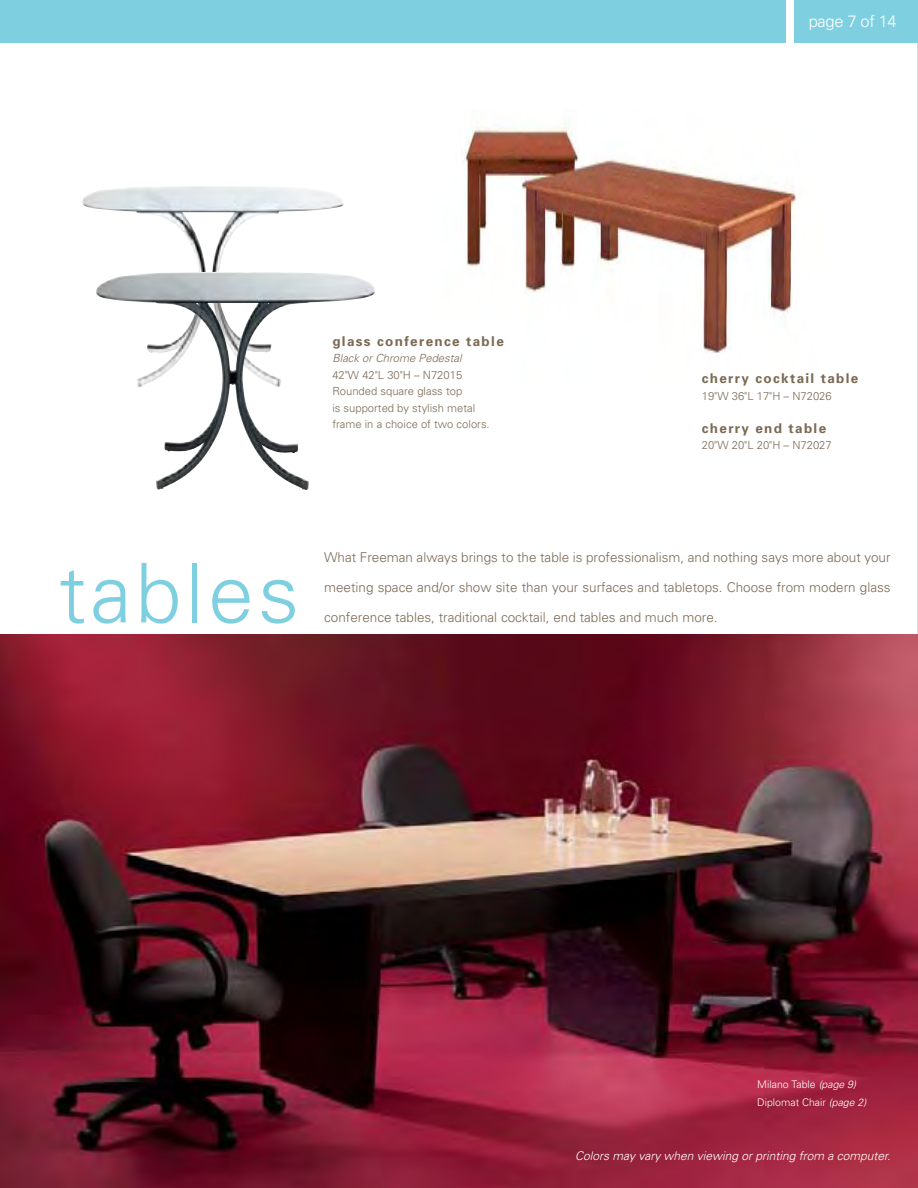
<style>
.page{position:relative;width:918px;height:1188px;background:#fff}
.page>*{position:absolute;margin:0;border:0;box-sizing:border-box;transform-origin:0 0}
.t1{font:300 82.5px "Univers";letter-spacing:.05em;color:#7ed0e0}
.t2{font:300 16.5px "Univers";letter-spacing:-.02em;color:#fff}
.t3{font:300 13.5px "Univers";color:#7c6a55}
.t4{font:700 13.5px "Univers";letter-spacing:.1em;color:#7c6a55}
.t5{font:italic 300 12px "Univers";color:#fff}
.t6{font:300 11.25px/16.5px "Univers";color:#7c6a55}
.t7{font:italic 300 11.25px "Univers";color:#7c6a55}
.t8{font:300 10.5px/18px "Univers";color:#fff}
.s1{font-style:italic}
</style>
<div class="page">
<hr style="left:917px;top:16px;width:1px;height:1149px;background:#d1d3d4">
<img style="left:464px;top:127px;width:333px;height:226px">
<img style="left:0;top:634px;width:918px;height:554px">
<img style="left:82px;top:186px;width:262px;height:86px">
<img style="left:96px;top:272px;width:279px;height:218px">
<div style="left:0;top:0;width:786px;height:43px;background:#7ed0e0"></div>
<div style="left:795px;top:0;width:123px;height:43px;background:#7ed0e0"></div>
<p class="t2" style="left:809px;top:15px;width:90px">page 7 of 14</p>
<p class="t4" style="left:332px;top:336px;width:173px">glass conference table</p>
<p class="t7" style="left:332px;top:354px;width:131px">Black or Chrome Pedestal</p>
<p class="t6" style="left:332px;top:368px;width:159px">42"W 42"L 30"H – N72015<br>Rounded square glass top<br>is supported by stylish metal frame in a choice of two colors.</p>
<p class="t4" style="left:702px;top:373px;width:158px">cherry cocktail table</p>
<p class="t6" style="left:702px;top:389px;width:131px">19"W 36"L 17"H – N72026</p>
<p class="t4" style="left:702px;top:423px;width:126px">cherry end table</p>
<p class="t6" style="left:702px;top:438px;width:131px">20"W 20"L 20"H – N72027</p>
<h1 class="t1" style="left:59px;top:563px;width:242px">tables</h1>
<p class="t3" style="left:324px;top:553px;width:568px">What Freeman always brings to the table is professionalism, and nothing says more about your</p>
<p class="t3" style="left:324px;top:583px;width:568px">meeting space and/or show site than your surfaces and tabletops. Choose from modern glass</p>
<p class="t3" style="left:324px;top:613px;width:395px">conference tables, traditional cocktail, end tables and much more.</p>
<p class="t8" style="left:757px;top:1076px;width:111px">Milano Table <span class="s1">(page 9)<br></span>Diplomat Chair <span class="s1">(page 2)</span></p>
<p class="t5" style="left:575px;top:1151px;width:317px">Colors may vary when viewing or printing from a computer.</p>
</div>
